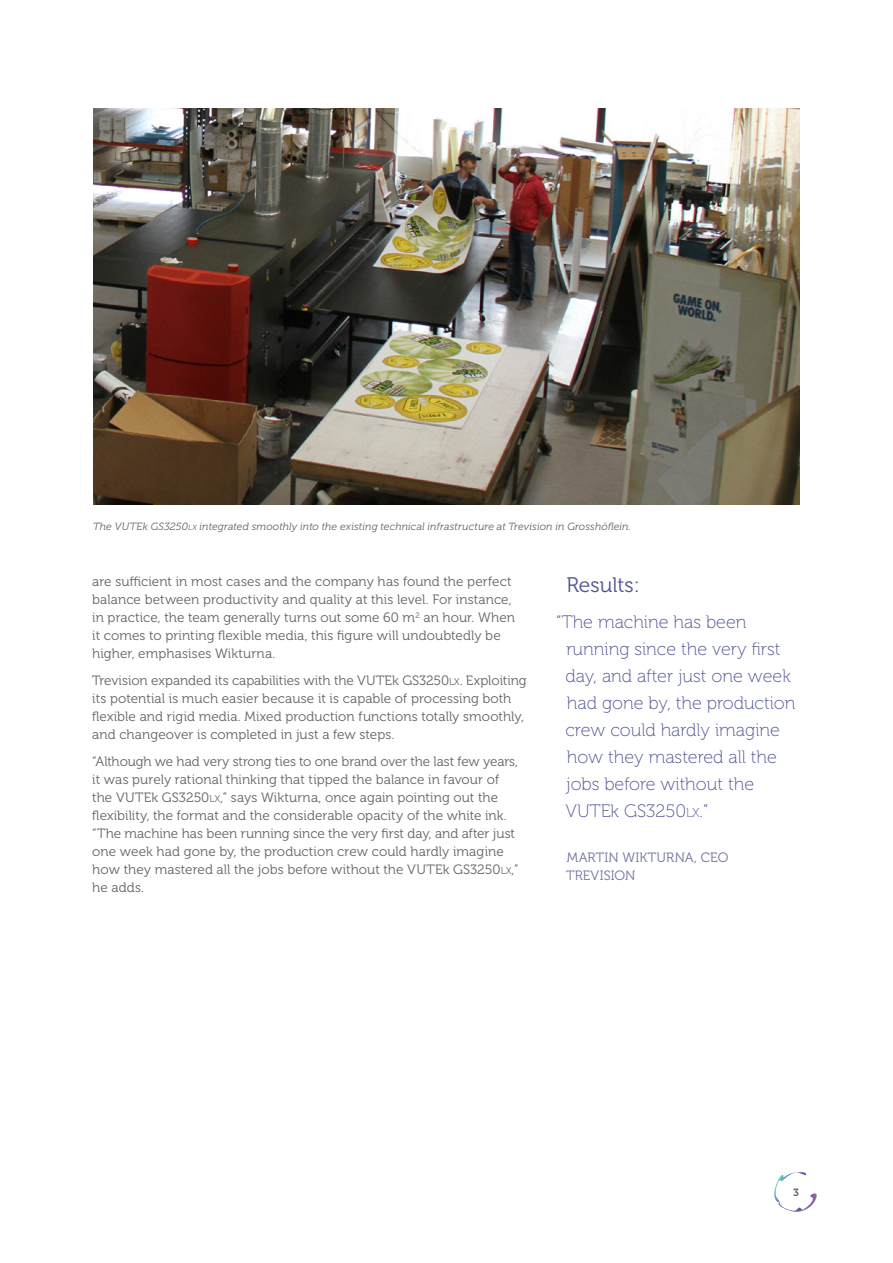
<style>
.page{position:relative;width:893px;height:1263px;background:#fff}
.page>*{position:absolute;margin:0;border:0;box-sizing:border-box;transform-origin:0 0}
.t1{font:21px "Museo 300";color:#4e5294}
.t2{font:18px/27px "Museo 100";color:#4e5294}
.t3{font:13.5px/18px "Museo 300";letter-spacing:.005em;color:#636366}
.t4{font:13.5px/18px "Museo 300";letter-spacing:.005em;color:#6f72a2}
.t5{font:italic 10.5px "Museo 300";letter-spacing:.01em;color:#636366}
.t6{font:10.5px "Museo 700";color:#636366}
.s1{font-size:7.35px}
.s2{font-size:9.45px}
.s3{font-size:12.6px}
</style>
<div class="page">
<svg style="left:774px;top:1172px;width:43px;height:40px"></svg>
<img style="left:93px;top:108px;width:707px;height:396px">
<p class="t5" style="left:93px;top:521px;width:540px">The VUTEk GS3250<span class="s1">lx</span> integrated smoothly into the existing technical infrastructure at Trevision in Grosshöflein.</p>
<p class="t3" style="left:92px;top:573px;width:424px">are sufficient in most cases and the company has found the perfect balance between productivity and quality at this level. For instance, in practice, the team generally turns out some 60 m<sup>2</sup> an hour. When it comes to printing flexible media, this figure will undoubtedly be higher, emphasises Wikturna.</p>
<p class="t3" style="left:92px;top:672px;width:436px">Trevision expanded its capabilities with the VUTEk GS3250<span class="s2">LX</span>. Exploiting its potential is much easier because it is capable of processing both flexible and rigid media. Mixed production functions totally smoothly, and changeover is completed in just a few steps.</p>
<p class="t3" style="left:92px;top:753px;width:428px">“Although we had very strong ties to one brand over the last few years, it was purely rational thinking that tipped the balance in favour of the VUTEk GS3250<span class="s2">LX</span>,” says Wikturna, once again pointing out the flexibility, the format and the considerable opacity of the white ink. “The machine has been running since the very first day, and after just one week had gone by, the production crew could hardly imagine how they mastered all the jobs before without the VUTEk GS3250<span class="s2">LX</span>,” he adds.</p>
<h1 class="t1" style="left:566px;top:573px;width:75px">Results:</h1>
<h2 class="t2" style="left:565px;top:609px;width:232px;text-indent:-9px">“The machine has been running since the very first day, and after just one week had gone by, the production crew could hardly imagine how they mastered all the jobs before without the<br>VUTEk GS3250<span class="s3">lx</span>.”</h2>
<p class="t4" style="left:566px;top:848px;width:164px">MARTIN WIKTURNA, CEO<br>TREVISION</p>
<p class="t6" style="left:793px;top:1186px;width:7px">3</p>
</div>
